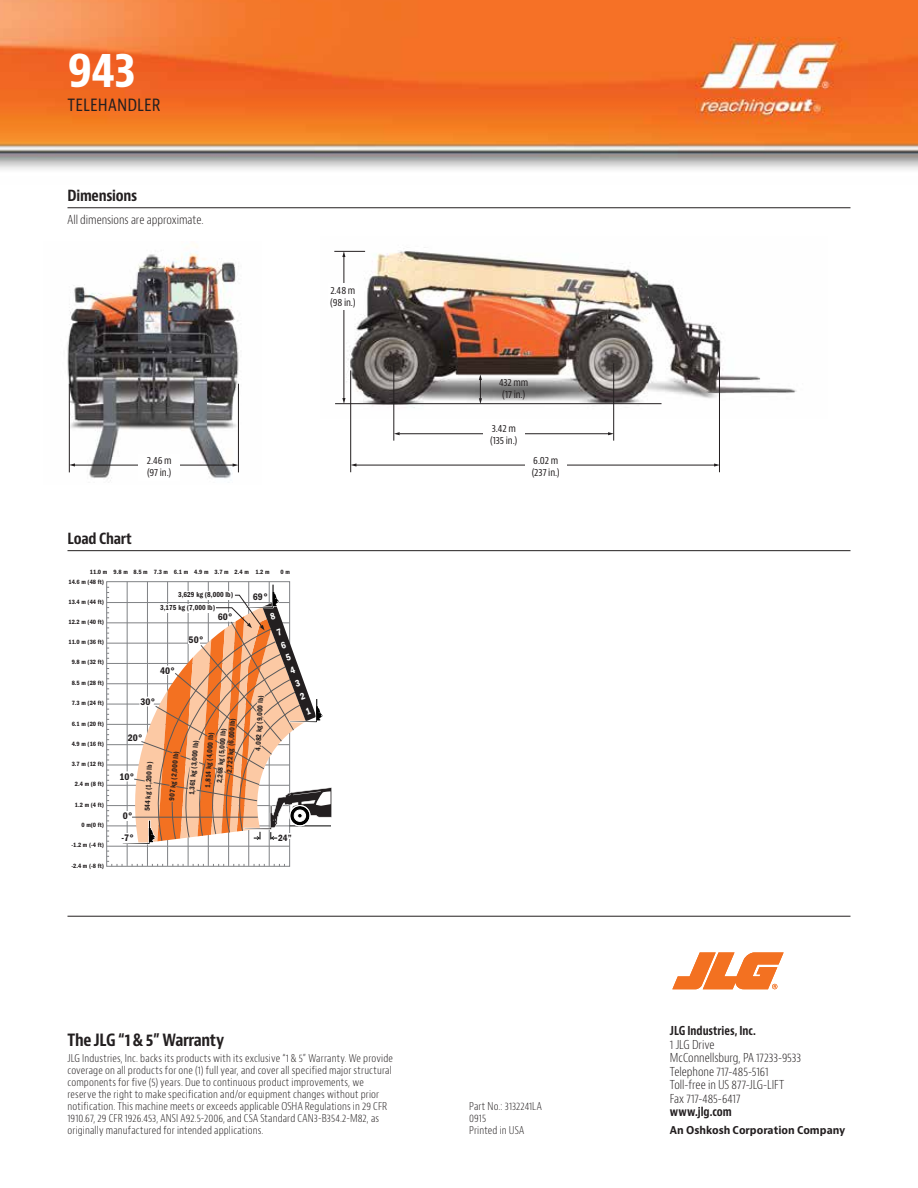
<style>
.page{position:relative;width:918px;height:1188px;background:#fff}
.page>*{position:absolute;margin:0;border:0;box-sizing:border-box;transform-origin:0 0}
.t1{font:700 condensed 48px "Bernino Sans";color:#fff}
.t2{font:condensed 18px "Bernino Sans";letter-spacing:.005em;color:#231f20}
.t3{font:700 condensed 16.5px "Bernino Sans";letter-spacing:-.025em;color:#231f20}
.t4{font:600 condensed 15.15px "Franklin Gothic";color:#231f20}
.t5{font:700 condensed 15px "Bernino Sans";letter-spacing:-.015em;color:#231f20}
.t6{font:300 condensed 12px/13.5px "Bernino Sans";letter-spacing:-.005em;color:#231f20}
.t7{font:700 condensed 12px "Bernino Sans";color:#231f20;scale:.95 1}
.t8{font:300 condensed 10.5px/12px "Bernino Sans";letter-spacing:.015em;color:#231f20}
.t9{font:700 10.5px "Bernino Sans";color:#231f20;scale:.95 1}
.t10{font:condensed 10.2px/12px "Bernino Sans";letter-spacing:-.01em;color:#231f20}
.t11{font:600 condensed 9.9px "Franklin Gothic";color:#231f20}
.t12{font:600 condensed 9.3px "Franklin Gothic";color:#231f20}
.t13{font:600 condensed 7.5px/8.9px "Franklin Gothic";color:#231f20;scale:.95 1}
.t14{font:600 condensed 6.45px "Franklin Gothic";color:#231f20}
</style>
<div class="page">
<hr style="left:68px;top:916px;width:783px;height:1px;background:#231f20">
<svg style="left:672px;top:952px;width:112px;height:37px"></svg>
<img style="left:0;top:0;width:918px;height:170px">
<img style="left:67px;top:245px;width:172px;height:236px">
<img style="left:334px;top:247px;width:463px;height:171px">
<hr style="left:69px;top:384px;width:1px;height:88px;background:#231f20">
<hr style="left:238px;top:384px;width:1px;height:88px;background:#231f20">
<hr style="left:73px;top:465px;width:161px;height:1px;background:#231f20">
<svg style="left:233px;top:464px;width:5px;height:3px"></svg>
<svg style="left:69px;top:463px;width:6px;height:4px"></svg>
<hr style="left:350px;top:370px;width:1px;height:102px;background:#231f20">
<hr style="left:719px;top:367px;width:1px;height:105px;background:#231f20">
<hr style="left:613px;top:363px;width:1px;height:78px;background:#231f20">
<hr style="left:393px;top:363px;width:1px;height:78px;background:#231f20">
<hr style="left:355px;top:465px;width:361px;height:1px;background:#231f20">
<svg style="left:351px;top:463px;width:5px;height:4px"></svg>
<svg style="left:714px;top:463px;width:5px;height:4px"></svg>
<hr style="left:334px;top:251px;width:31px;height:1px;background:#231f20">
<hr style="left:399px;top:433px;width:211px;height:1px;background:#231f20">
<svg style="left:394px;top:432px;width:6px;height:3px"></svg>
<svg style="left:608px;top:432px;width:6px;height:3px"></svg>
<svg style="left:479px;top:374px;width:3px;height:29px"></svg>
<hr style="left:344px;top:255px;width:1px;height:145px;background:#231f20">
<svg style="left:342px;top:251px;width:3px;height:6px"></svg>
<svg style="left:342px;top:398px;width:4px;height:5px"></svg>
<hr style="left:335px;top:403px;width:327px;height:1px;background:#231f20">
<hr style="left:68px;top:550px;width:782px;height:1px;background:#231f20">
<hr style="left:68px;top:208px;width:782px;height:1px;background:#231f20">
<hr style="left:107px;top:846px;width:183px;height:1px;background:#808285">
<hr style="left:107px;top:826px;width:183px;height:1px;background:#808285">
<hr style="left:107px;top:805px;width:183px;height:1px;background:#808285">
<hr style="left:107px;top:785px;width:183px;height:1px;background:#808285">
<hr style="left:107px;top:765px;width:183px;height:1px;background:#808285">
<hr style="left:107px;top:744px;width:183px;height:1px;background:#808285">
<hr style="left:107px;top:724px;width:183px;height:1px;background:#808285">
<hr style="left:107px;top:704px;width:183px;height:1px;background:#808285">
<hr style="left:107px;top:684px;width:183px;height:1px;background:#808285">
<hr style="left:107px;top:663px;width:183px;height:1px;background:#808285">
<hr style="left:107px;top:643px;width:183px;height:1px;background:#808285">
<hr style="left:107px;top:623px;width:183px;height:1px;background:#808285">
<hr style="left:107px;top:602px;width:183px;height:1px;background:#808285">
<hr style="left:127px;top:582px;width:1px;height:284px;background:#808285">
<hr style="left:147px;top:582px;width:1px;height:284px;background:#808285">
<hr style="left:167px;top:582px;width:1px;height:284px;background:#808285">
<hr style="left:188px;top:582px;width:1px;height:284px;background:#808285">
<hr style="left:208px;top:582px;width:1px;height:284px;background:#808285">
<hr style="left:228px;top:582px;width:1px;height:284px;background:#808285">
<hr style="left:248px;top:582px;width:1px;height:284px;background:#808285">
<hr style="left:269px;top:582px;width:1px;height:284px;background:#808285">
<svg style="left:107px;top:587px;width:2px;height:11px"></svg>
<svg style="left:107px;top:607px;width:2px;height:12px"></svg>
<svg style="left:107px;top:628px;width:2px;height:11px"></svg>
<svg style="left:107px;top:648px;width:2px;height:11px"></svg>
<svg style="left:107px;top:668px;width:2px;height:12px"></svg>
<svg style="left:107px;top:689px;width:2px;height:11px"></svg>
<svg style="left:107px;top:709px;width:2px;height:11px"></svg>
<svg style="left:107px;top:729px;width:2px;height:11px"></svg>
<svg style="left:107px;top:749px;width:2px;height:12px"></svg>
<svg style="left:107px;top:770px;width:2px;height:11px"></svg>
<svg style="left:107px;top:790px;width:2px;height:11px"></svg>
<svg style="left:107px;top:810px;width:2px;height:12px"></svg>
<svg style="left:107px;top:831px;width:2px;height:11px"></svg>
<svg style="left:107px;top:851px;width:16px;height:15px"></svg>
<svg style="left:132px;top:864px;width:11px;height:2px"></svg>
<svg style="left:152px;top:864px;width:11px;height:2px"></svg>
<svg style="left:173px;top:864px;width:11px;height:2px"></svg>
<svg style="left:193px;top:864px;width:11px;height:2px"></svg>
<svg style="left:213px;top:864px;width:11px;height:2px"></svg>
<svg style="left:233px;top:864px;width:12px;height:2px"></svg>
<svg style="left:254px;top:864px;width:11px;height:2px"></svg>
<svg style="left:274px;top:864px;width:11px;height:2px"></svg>
<div style="left:138px;top:454px;width:42px;height:26px;background:#fff"></div>
<div style="left:525px;top:455px;width:42px;height:24px;background:#fff"></div>
<div style="left:483px;top:422px;width:42px;height:25px;background:#fff"></div>
<div style="left:328px;top:284px;width:30px;height:26px;background:#fff"></div>
<svg style="left:119px;top:583px;width:213px;height:262px"></svg>
<h1 class="t1" style="left:68px;top:40px;width:70px">943</h1>
<h2 class="t2" style="left:68px;top:93px;width:95px">TELEHANDLER</h2>
<h3 class="t5" style="left:68px;top:186px;width:71px">Dimensions</h3>
<p class="t6" style="left:68px;top:214px;width:138px">All dimensions are approximate.</p>
<p class="t10" style="left:330px;top:285px;width:27px">2.48 m (98 in.)</p>
<p class="t10" style="left:499px;top:376px;width:31px;text-align:center">432 mm (17 in.)</p>
<p class="t10" style="left:490px;top:422px;width:29px">3.42 m (135 in.)</p>
<p class="t10" style="left:147px;top:455px;width:26px">2.46 m (97 in.)</p>
<p class="t10" style="left:532px;top:455px;width:30px">6.02 m (237 in.)</p>
<h3 class="t5" style="left:68px;top:529px;width:66px">Load Chart</h3>
<h3 class="t4" style="left:76px;top:529px;width:25px">943</h3>
<p class="t14" style="left:68px;top:578px;width:37px">14.6 m (48 ft)</p>
<p class="t14" style="left:68px;top:598px;width:37px">13.4 m (44 ft)</p>
<p class="t14" style="left:68px;top:618px;width:37px">12.2 m (40 ft)</p>
<p class="t14" style="left:72px;top:659px;width:34px">9.8 m (32 ft)</p>
<p class="t14" style="left:72px;top:679px;width:34px">8.5 m (28 ft)</p>
<p class="t14" style="left:72px;top:699px;width:34px">7.3 m (24 ft)</p>
<p class="t14" style="left:72px;top:720px;width:34px">6.1 m (20 ft)</p>
<p class="t14" style="left:72px;top:740px;width:34px">4.9 m (16 ft)</p>
<p class="t14" style="left:72px;top:760px;width:34px">3.7 m (12 ft)</p>
<p class="t14" style="left:75px;top:781px;width:30px">2.4 m (8 ft)</p>
<p class="t14" style="left:75px;top:801px;width:30px">1.2 m (4 ft)</p>
<p class="t14" style="left:71px;top:842px;width:34px">-1.2 m (-4 ft)</p>
<p class="t14" style="left:71px;top:862px;width:34px">-2.4 m (-8 ft)</p>
<p class="t14" style="left:194px;top:569px;width:77px">4.9 m 3.7 m 2.4 m 1.2 m</p>
<p class="t14" style="left:281px;top:569px;width:11px">0 m</p>
<p class="t14" style="left:90px;top:569px;width:100px">11.0 m 9.8 m 8.5 m 7.3 m 6.1 m</p>
<p class="t13" style="left:178px;top:591px;width:59px">3,629 kg (8,000 lb)</p>
<p class="t11" style="left:253px;top:591px;width:17px">69°</p>
<p class="t13" style="left:160px;top:604px;width:59px">3,175 kg (7,000 lb)</p>
<p class="t11" style="left:218px;top:611px;width:17px">60°</p>
<p class="t11" style="left:189px;top:634px;width:17px">50°</p>
<p class="t14" style="left:68px;top:639px;width:37px">11.0 m (36 ft)</p>
<p class="t11" style="left:160px;top:665px;width:17px">40°</p>
<p class="t13" style="left:254px;top:750px;width:59px;rotate:-87deg">4,082 kg (9,000 lb)</p>
<p class="t11" style="left:140px;top:696px;width:17px">30°</p>
<p class="t11" style="left:128px;top:732px;width:17px">20°</p>
<p class="t11" style="left:119px;top:771px;width:17px">10°</p>
<p class="t11" style="left:123px;top:810px;width:12px">0°</p>
<p class="t11" style="left:121px;top:833px;width:14px">-7°</p>
<p class="t13" style="left:216px;top:772px;width:59px;text-indent:-11px;rotate:-86deg">2,268 kg (5,000 lb)<br>2,722 kg (6,000 lb)</p>
<p class="t13" style="left:168px;top:800px;width:54px;rotate:-85deg">907 kg (2,000 lb)</p>
<p class="t13" style="left:187px;top:795px;width:59px;rotate:-85deg">1,361 kg (3,000 lb)</p>
<p class="t13" style="left:204px;top:787px;width:59px;rotate:-87deg">1,814 kg (4,000 lb)</p>
<p class="t13" style="left:143px;top:811px;width:54px;rotate:-87deg">544 kg (1,200 lb)</p>
<p class="t14" style="left:81px;top:821px;width:24px">0 m(0 ft)</p>
<p class="t12" style="left:278px;top:833px;width:15px">24”</p>
<h3 class="t3" style="left:68px;top:1029px;width:158px">The JLG “1 &amp; 5” Warranty</h3>
<p class="t8" style="left:68px;top:1052px;width:327px">JLG Industries, Inc. backs its products with its exclusive “1 &amp; 5” Warranty. We provide coverage on all products for one (1) full year, and cover all specified major structural components for five (5) years. Due to continuous product improvements, we reserve the right to make specification and/or equipment changes without prior notification. This machine meets or exceeds applicable OSHA Regulations in 29 CFR 1910.67, 29 CFR 1926.453, ANSI A92.5-2006, and CSA Standard CAN3-B354.2-M82, as originally manufactured for intended applications.</p>
<p class="t8" style="left:469px;top:1100px;width:74px">Part No.: 3132241LA<br>0915<br>Printed in USA</p>
<p class="t7" style="left:670px;top:1023px;width:92px">JLG Industries, Inc.</p>
<p class="t6" style="left:670px;top:1038px;width:133px">1 JLG Drive<br>McConnellsburg, PA 17233-9533<br>Telephone 717-485-5161<br>Toll-free in US 877-JLG-LIFT<br>Fax 717-485-6417</p>
<p class="t7" style="left:670px;top:1104px;width:67px">www.jlg.com</p>
<p class="t9" style="left:670px;top:1123px;width:186px">An Oshkosh Corporation Company</p>
</div>
